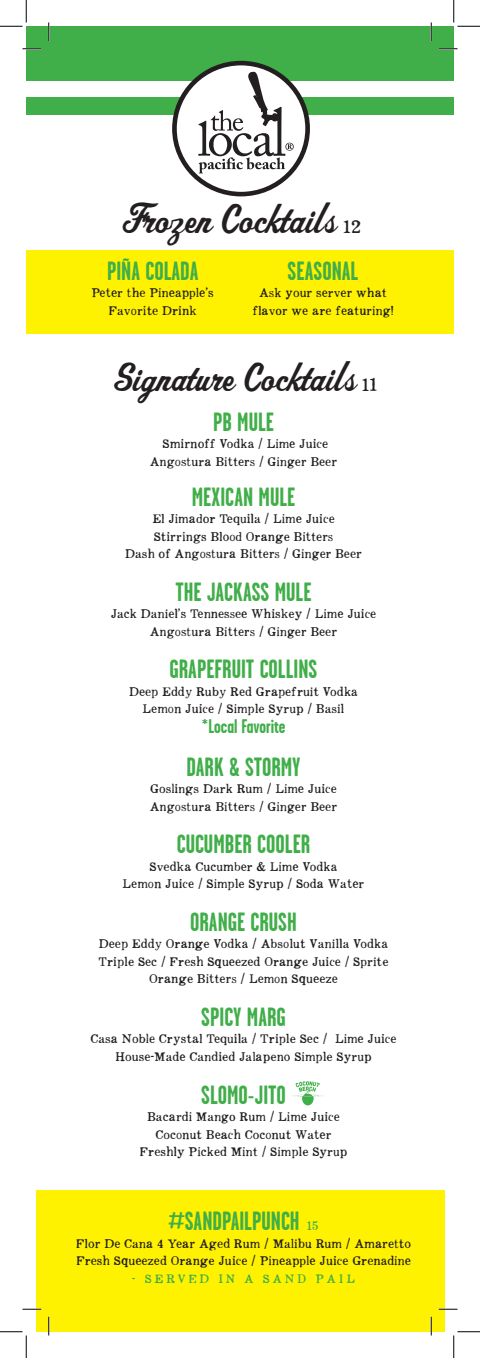
<style>
.page{position:relative;width:480px;height:1358px;background:#fff}
.page>*{position:absolute;margin:0;border:0;box-sizing:border-box;transform-origin:0 0}
.t1{font:44.5px "Aktuelle";color:#231f20}
.t2{font:43.5px "Aktuelle";color:#231f20}
.t3{font:700 26.25px "Garage Gothic";color:#40ae49}
.t4{font:700 19.62px "Garage Gothic";color:#40ae49}
.t5{font:900 18.5px "Appareo";color:#231f20}
.t6{font:900 18.25px "Appareo";color:#231f20}
.t7{font:900 12.5px/17.5px "Appareo";color:#231f20;text-align:center}
.t8{font:900 12.25px "Appareo";letter-spacing:.22em;color:#40ae49}
.s1{font-size:33.75px}
.s2{font-family:"Appareo";font-weight:900;font-size:12.5px}
</style>
<div class="page">
<div style="left:26px;top:26px;width:428px;height:55px;background:#40ae49"></div>
<div style="left:26px;top:97px;width:428px;height:17px;background:#40ae49"></div>
<div style="left:26px;top:251px;width:428px;height:83px;background:#fff200"></div>
<div style="left:36px;top:1190px;width:408px;height:141px;background:#fff200"></div>
<svg style="left:172px;top:61px;width:138px;height:135px"></svg>
<svg style="left:292px;top:1081px;width:32px;height:24px"></svg>
<svg style="left:22px;top:48px;width:19px;height:2px"></svg>
<svg style="left:439px;top:48px;width:19px;height:2px"></svg>
<svg style="left:22px;top:1308px;width:19px;height:2px"></svg>
<svg style="left:439px;top:1308px;width:19px;height:2px"></svg>
<svg style="left:48px;top:22px;width:2px;height:19px"></svg>
<svg style="left:48px;top:1316px;width:2px;height:19px"></svg>
<svg style="left:430px;top:22px;width:2px;height:19px"></svg>
<svg style="left:430px;top:1316px;width:2px;height:19px"></svg>
<svg style="left:0;top:0;width:27px;height:27px"></svg>
<svg style="left:0;top:1331px;width:27px;height:27px"></svg>
<svg style="left:454px;top:0;width:26px;height:27px"></svg>
<svg style="left:454px;top:1331px;width:26px;height:27px"></svg>
<p class="t1" style="left:121px;top:191px;width:216px">Frozen Cocktails</p>
<p class="t5" style="left:343px;top:214px;width:19px">12</p>
<p class="t3" style="left:107px;top:257px;width:93px">PIÑA COLADA</p>
<p class="t7" style="left:92px;top:284px;width:124px">Peter the Pineapple’s<br>Favorite Drink</p>
<p class="t3" style="left:288px;top:257px;width:72px">SEASONAL</p>
<p class="t7" style="left:259px;top:284px;width:130px">Ask your server what</p>
<p class="t7" style="left:252px;top:302px;width:143px">flavor we are featuring!</p>
<p class="t2" style="left:110px;top:350px;width:247px">Signature Cocktails</p>
<p class="t6" style="left:362px;top:372px;width:17px">11</p>
<p class="t3" style="left:213px;top:407px;width:62px">PB MULE</p>
<p class="t7" style="left:163px;top:435px;width:167px">Smirnoff Vodka / Lime Juice</p>
<p class="t7" style="left:150px;top:452px;width:189px">Angostura Bitters / Ginger Beer</p>
<p class="t3" style="left:192px;top:482px;width:105px">MEXICAN MULE</p>
<p class="t7" style="left:152px;top:510px;width:184px">El Jimador Tequila / Lime Juice</p>
<p class="t7" style="left:154px;top:527px;width:181px">Stirrings Blood Orange Bitters</p>
<p class="t7" style="left:125px;top:545px;width:239px">Dash of Angostura Bitters / Ginger Beer</p>
<p class="t3" style="left:175px;top:577px;width:138px">THE JACKASS MULE</p>
<p class="t7" style="left:111px;top:605px;width:267px">Jack Daniel’s Tennessee Whiskey / Lime Juice</p>
<p class="t7" style="left:150px;top:622px;width:189px">Angostura Bitters / Ginger Beer</p>
<p class="t3" style="left:170px;top:655px;width:150px">GRAPEFRUIT COLLINS</p>
<p class="t7" style="left:129px;top:682px;width:230px">Deep Eddy Ruby Red Grapefruit Vodka</p>
<p class="t7" style="left:143px;top:700px;width:203px">Lemon Juice / Simple Syrup / Basil</p>
<p class="t4" style="left:201px;top:716px;width:86px">*Local Favorite</p>
<p class="t3" style="left:186px;top:752px;width:116px">DARK &amp; STORMY</p>
<p class="t7" style="left:150px;top:780px;width:188px">Goslings Dark Rum / Lime Juice</p>
<p class="t7" style="left:150px;top:797px;width:189px">Angostura Bitters / Ginger Beer</p>
<p class="t3" style="left:177px;top:830px;width:135px">CUCUMBER COOLER</p>
<p class="t7" style="left:150px;top:857px;width:189px">Svedka Cucumber &amp; Lime Vodka</p>
<p class="t7" style="left:123px;top:875px;width:243px">Lemon Juice / Simple Syrup / Soda Water</p>
<p class="t3" style="left:190px;top:907px;width:108px">ORANGE CRUSH</p>
<p class="t7" style="left:99px;top:935px;width:292px">Deep Eddy Orange Vodka / Absolut Vanilla Vodka<br>Triple Sec / Fresh Squeezed Orange Juice / Sprite<br>Orange Bitters / Lemon Squeeze</p>
<p class="t3" style="left:201px;top:1002px;width:86px">SPICY MARG</p>
<p class="t7" style="left:90px;top:1030px;width:308px">Casa Noble Crystal Tequila / Triple Sec / Lime Juice</p>
<p class="t7" style="left:115px;top:1047px;width:258px">House-Made Candied Jalapeno Simple Syrup</p>
<p class="t3" style="left:201px;top:1080px;width:86px">SLOMO-JITO</p>
<p class="t7" style="left:147px;top:1107px;width:194px">Bacardi Mango Rum / Lime Juice</p>
<p class="t7" style="left:155px;top:1125px;width:178px">Coconut Beach Coconut Water</p>
<p class="t7" style="left:140px;top:1142px;width:210px">Freshly Picked Mint / Simple Syrup</p>
<p class="t3" style="left:169px;top:1207px;width:151px"><span class="s1">#</span>SANDPAILPUNCH <span class="s2">15</span></p>
<p class="t7" style="left:76px;top:1234px;width:337px;text-align:left">Flor De Cana 4 Year Aged Rum / Malibu Rum / Amaretto<br>Fresh Squeezed Orange Juice / Pineapple Juice Grenadine</p>
<p class="t8" style="left:132px;top:1270px;width:225px">- SERVED IN A SAND PAIL</p>
</div>
